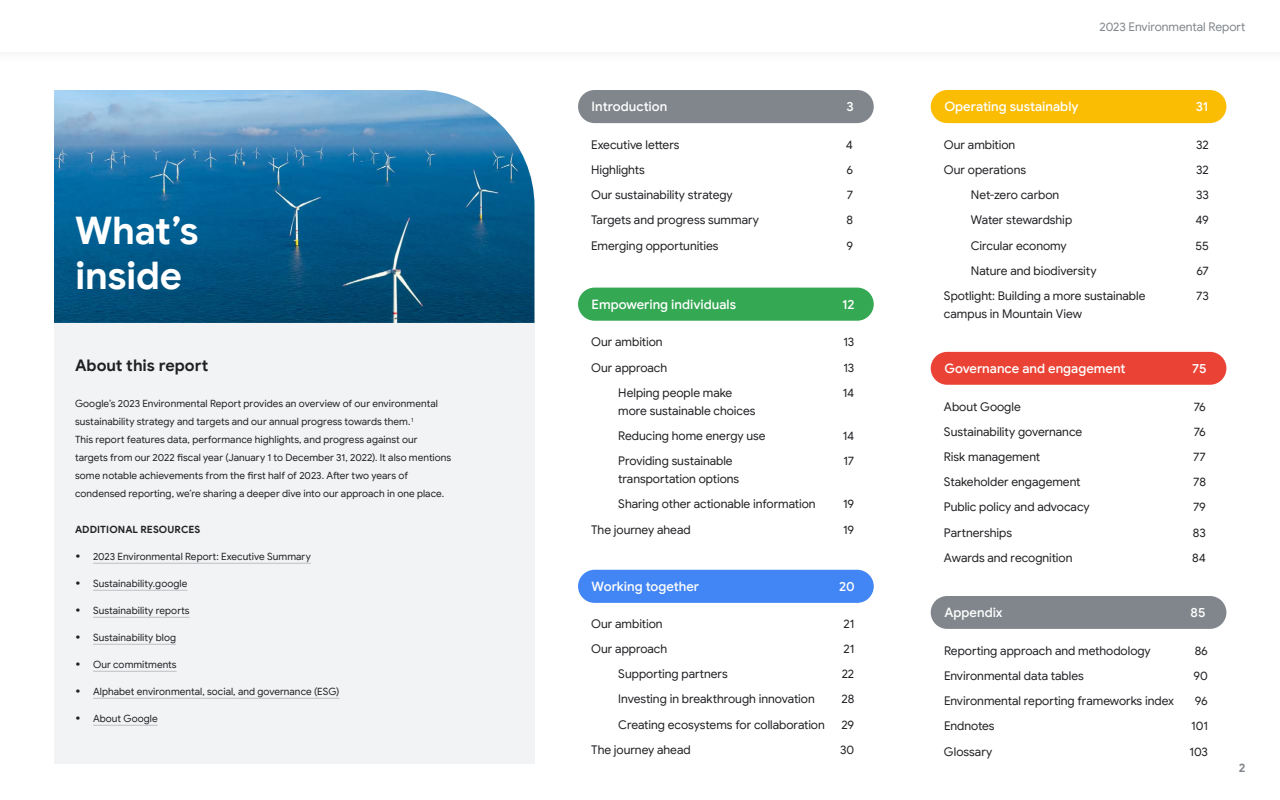
<style>
.page{position:relative;width:1280px;height:800px;background:#fff}
.page>*{position:absolute;margin:0;border:0;box-sizing:border-box;transform-origin:0 0}
.t1{font:700 38px/45.6px "Google Sans";letter-spacing:-.01em;color:#fff}
.t2{font:700 16px "Google Sans";color:#202124}
.t3{font:500 13px "Google Sans";color:#fff}
.t4{font:12px/18px "Google Sans";color:#202124}
.t5{font:12px "Google Sans";letter-spacing:-.005em;color:#80868b}
.t6{font:700 12px "Google Sans";color:#80868b}
.t7{font:10px/18px "Google Sans";letter-spacing:.01em;color:#202124}
.t8{font:700 10px "Google Sans";letter-spacing:.015em;color:#202124}
.s1{font-size:15px}
</style>
<div class="page">
<div style="left:578px;top:90px;width:296px;height:33px;background:#80868b;border-radius:17px"></div>
<div style="left:578px;top:288px;width:296px;height:33px;background:#34a853;border-radius:17px"></div>
<div style="left:931px;top:90px;width:295px;height:33px;background:#fbbc04;border-radius:17px"></div>
<div style="left:931px;top:352px;width:295px;height:33px;background:#ea4335;border-radius:16px"></div>
<div style="left:931px;top:596px;width:295px;height:33px;background:#80868b;border-radius:16px"></div>
<div style="left:578px;top:570px;width:296px;height:33px;background:#4285f4;border-radius:17px"></div>
<div style="left:54px;top:323px;width:481px;height:441px;background:#f1f3f4"></div>
<img style="left:54px;top:90px;width:481px;height:233px">
<div style="left:0;top:45px;width:1280px;height:19px;background:#fbfcfc"></div>
<div style="left:0;top:0;width:1280px;height:51px;background:#fff"></div>
<hr style="left:93px;top:563px;width:218px;height:1px;background:#bdc1c6">
<hr style="left:93px;top:590px;width:94px;height:1px;background:#bdc1c6">
<hr style="left:93px;top:617px;width:97px;height:1px;background:#bdc1c6">
<hr style="left:93px;top:644px;width:83px;height:1px;background:#bdc1c6">
<hr style="left:93px;top:671px;width:84px;height:1px;background:#bdc1c6">
<hr style="left:93px;top:698px;width:246px;height:1px;background:#bdc1c6">
<hr style="left:93px;top:725px;width:65px;height:1px;background:#bdc1c6">
<h1 class="t1" style="left:75px;top:208px;width:125px">What’s inside</h1>
<h2 class="t2" style="left:75px;top:356px;width:135px">About this report</h2>
<p class="t7" style="left:75px;top:395px;width:378px">Google’s 2023 Environmental Report provides an overview of our environmental sustainability strategy and targets and our annual progress towards them. <sup>1<br></sup>This report features data, performance highlights, and progress against our targets from our 2022 fiscal year (January 1 to December 31, 2022). It also mentions some notable achievements from the first half of 2023. After two years of condensed reporting, we’re sharing a deeper dive into our approach in one place.</p>
<p class="t8" style="left:75px;top:524px;width:127px">ADDITIONAL RESOURCES</p>
<p class="t7" style="left:75px;top:548px;width:237px"><span class="s1">•</span> 2023 Environmental Report: Executive Summary</p>
<p class="t7" style="left:75px;top:575px;width:114px"><span class="s1">•</span> Sustainability.google</p>
<p class="t7" style="left:75px;top:602px;width:116px"><span class="s1">•</span> Sustainability reports</p>
<p class="t7" style="left:75px;top:629px;width:103px"><span class="s1">•</span> Sustainability blog</p>
<p class="t7" style="left:75px;top:656px;width:103px"><span class="s1">•</span> Our commitments</p>
<p class="t7" style="left:75px;top:683px;width:266px"><span class="s1">•</span> Alphabet environmental, social, and governance (ESG)</p>
<p class="t7" style="left:75px;top:710px;width:84px"><span class="s1">•</span> About Google</p>
<p class="t3" style="left:592px;top:99px;width:77px">Introduction</p>
<p class="t3" style="left:846px;top:99px;width:9px">3</p>
<p class="t4" style="left:591px;top:136px;width:90px">Executive letters</p>
<p class="t4" style="left:846px;top:136px;width:9px">4</p>
<p class="t4" style="left:591px;top:161px;width:55px">Highlights</p>
<p class="t4" style="left:846px;top:161px;width:8px">6</p>
<p class="t4" style="left:591px;top:186px;width:143px">Our sustainability strategy</p>
<p class="t4" style="left:847px;top:186px;width:8px">7</p>
<p class="t4" style="left:591px;top:211px;width:169px">Targets and progress summary</p>
<p class="t4" style="left:846px;top:211px;width:8px">8</p>
<p class="t4" style="left:591px;top:236px;width:129px">Emerging opportunities</p>
<p class="t4" style="left:846px;top:236px;width:8px">9</p>
<p class="t3" style="left:592px;top:296px;width:146px">Empowering individuals</p>
<p class="t3" style="left:842px;top:296px;width:14px">12</p>
<p class="t4" style="left:591px;top:333px;width:73px">Our ambition</p>
<p class="t4" style="left:843px;top:333px;width:12px">13</p>
<p class="t4" style="left:591px;top:358px;width:77px">Our approach</p>
<p class="t4" style="left:843px;top:358px;width:12px">13</p>
<p class="t4" style="left:618px;top:384px;width:116px">Helping people make</p>
<p class="t4" style="left:843px;top:384px;width:13px">14</p>
<p class="t4" style="left:618px;top:398px;width:149px;line-height:25.2px">more sustainable choices<br>Reducing home energy use</p>
<p class="t4" style="left:843px;top:427px;width:13px">14</p>
<p class="t4" style="left:618px;top:452px;width:123px">Providing sustainable transportation options</p>
<p class="t4" style="left:844px;top:452px;width:12px">17</p>
<p class="t4" style="left:618px;top:495px;width:199px">Sharing other actionable information</p>
<p class="t4" style="left:843px;top:495px;width:13px">19</p>
<p class="t4" style="left:591px;top:520px;width:101px">The journey ahead</p>
<p class="t4" style="left:843px;top:520px;width:13px">19</p>
<p class="t3" style="left:592px;top:578px;width:109px">Working together</p>
<p class="t3" style="left:839px;top:578px;width:17px">20</p>
<p class="t4" style="left:591px;top:615px;width:73px">Our ambition</p>
<p class="t4" style="left:843px;top:615px;width:12px">21</p>
<p class="t4" style="left:591px;top:640px;width:77px">Our approach</p>
<p class="t4" style="left:843px;top:640px;width:12px">21</p>
<p class="t4" style="left:618px;top:665px;width:111px">Supporting partners</p>
<p class="t4" style="left:842px;top:665px;width:14px">22</p>
<p class="t4" style="left:618px;top:690px;width:198px">Investing in breakthrough innovation</p>
<p class="t4" style="left:841px;top:690px;width:14px">28</p>
<p class="t4" style="left:618px;top:715px;width:208px">Creating ecosystems for collaboration</p>
<p class="t4" style="left:841px;top:715px;width:14px">29</p>
<p class="t4" style="left:591px;top:741px;width:101px">The journey ahead</p>
<p class="t4" style="left:840px;top:741px;width:16px">30</p>
<p class="t5" style="left:1100px;top:19px;width:148px">2023 Environmental Report</p>
<p class="t3" style="left:944px;top:99px;width:136px">Operating sustainably</p>
<p class="t3" style="left:1196px;top:99px;width:14px">31</p>
<p class="t4" style="left:944px;top:136px;width:73px">Our ambition</p>
<p class="t4" style="left:1196px;top:136px;width:14px">32</p>
<p class="t4" style="left:944px;top:161px;width:84px">Our operations</p>
<p class="t4" style="left:1196px;top:161px;width:14px">32</p>
<p class="t4" style="left:971px;top:186px;width:90px">Net-zero carbon</p>
<p class="t4" style="left:1196px;top:186px;width:14px">33</p>
<p class="t4" style="left:971px;top:211px;width:103px">Water stewardship</p>
<p class="t4" style="left:1195px;top:211px;width:15px">49</p>
<p class="t4" style="left:971px;top:236px;width:97px">Circular economy</p>
<p class="t4" style="left:1195px;top:236px;width:15px">55</p>
<p class="t4" style="left:971px;top:262px;width:127px">Nature and biodiversity</p>
<p class="t4" style="left:1196px;top:262px;width:14px">67</p>
<p class="t4" style="left:944px;top:287px;width:203px">Spotlight: Building a more sustainable campus in Mountain View</p>
<p class="t4" style="left:1196px;top:287px;width:14px">73</p>
<p class="t3" style="left:945px;top:360px;width:183px">Governance and engagement</p>
<p class="t3" style="left:1192px;top:360px;width:16px">75</p>
<p class="t4" style="left:944px;top:397px;width:78px">About Google</p>
<p class="t4" style="left:1194px;top:397px;width:14px">76</p>
<p class="t4" style="left:944px;top:423px;width:140px">Sustainability governance</p>
<p class="t4" style="left:1194px;top:423px;width:14px">76</p>
<p class="t4" style="left:944px;top:448px;width:98px">Risk management</p>
<p class="t4" style="left:1193px;top:448px;width:14px">77</p>
<p class="t4" style="left:944px;top:473px;width:138px">Stakeholder engagement</p>
<p class="t4" style="left:1193px;top:473px;width:14px">78</p>
<p class="t4" style="left:944px;top:498px;width:147px">Public policy and advocacy</p>
<p class="t4" style="left:1193px;top:498px;width:14px">79</p>
<p class="t4" style="left:944px;top:523px;width:70px">Partnerships</p>
<p class="t4" style="left:1193px;top:523px;width:15px">83</p>
<p class="t4" style="left:944px;top:549px;width:130px">Awards and recognition</p>
<p class="t4" style="left:1192px;top:549px;width:15px">84</p>
<p class="t3" style="left:945px;top:604px;width:60px">Appendix</p>
<p class="t3" style="left:1191px;top:604px;width:16px">85</p>
<p class="t4" style="left:944px;top:642px;width:208px">Reporting approach and methodology</p>
<p class="t4" style="left:1195px;top:642px;width:15px">86</p>
<p class="t4" style="left:944px;top:667px;width:141px">Environmental data tables</p>
<p class="t4" style="left:1194px;top:667px;width:16px">90</p>
<p class="t4" style="left:944px;top:692px;width:232px">Environmental reporting frameworks index</p>
<p class="t4" style="left:1195px;top:692px;width:15px">96</p>
<p class="t4" style="left:944px;top:717px;width:52px">Endnotes</p>
<p class="t4" style="left:1191px;top:717px;width:18px">101</p>
<p class="t4" style="left:944px;top:742px;width:50px">Glossary</p>
<p class="t4" style="left:1189px;top:742px;width:20px">103</p>
<p class="t6" style="left:1239px;top:761px;width:8px">2</p>
</div>
